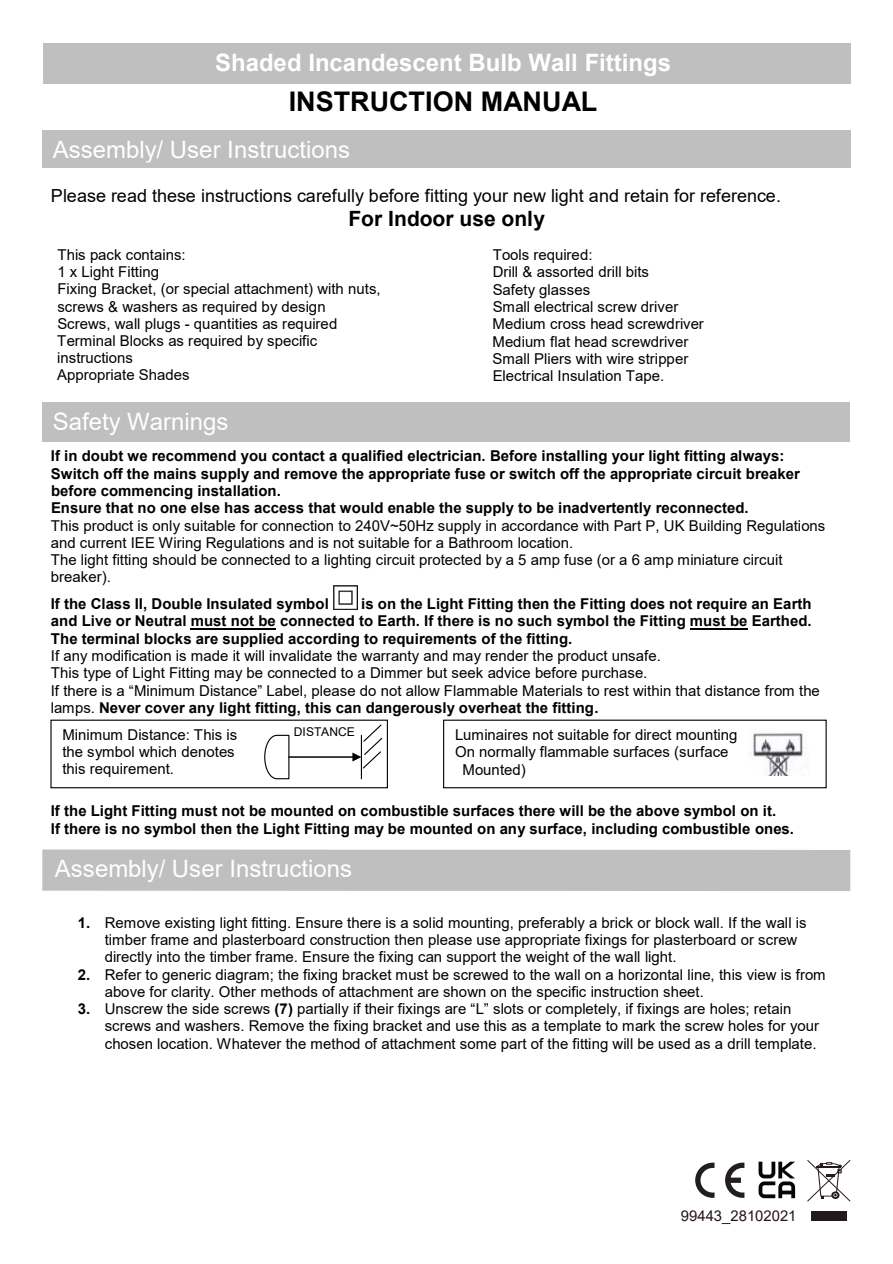
<style>
.page{position:relative;width:893px;height:1264px;background:#fff}
.page>*{position:absolute;margin:0;border:0;box-sizing:border-box;transform-origin:0 0}
.t1{font:700 27px "Arial";color:#000}
.t2{font:24px "Arial";color:#fff}
.t3{font:700 24px "Arial";color:#fff}
.t4{font:700 21px "Arial";letter-spacing:-.005em;color:#000}
.t5{font:18px "Arial";color:#000}
.t6{font:15px/17.2px "Arial";color:#000}
.t7{font:700 15px/17.2px "Arial";letter-spacing:.005em;color:#000}
.t8{font:14.85px "Arial";color:#251411}
.t9{font:12px "Arial";letter-spacing:-.005em;color:#000}
.s1{font-weight:700}
</style>
<div class="page">
<div style="left:42px;top:131px;width:809px;height:37px;background:#bfbfbf"></div>
<img style="left:334px;top:585px;width:23px;height:24px">
<hr style="left:191px;top:627px;width:85px;height:2px;background:#000">
<hr style="left:690px;top:627px;width:58px;height:2px;background:#000">
<div style="left:42px;top:849px;width:808px;height:41px;background:#bfbfbf"></div>
<div style="left:43px;top:43px;width:807px;height:40px;background:#bfbfbf"></div>
<div style="left:43px;top:402px;width:807px;height:39px;background:#bfbfbf"></div>
<div style="left:50px;top:719px;width:338px;height:69px;background:#fff;border:1px solid #000"></div>
<div style="left:443px;top:719px;width:384px;height:69px;background:#fff;border:1px solid #000"></div>
<svg style="left:264px;top:734px;width:26px;height:45px"></svg>
<hr style="left:289px;top:756px;width:65px;height:1px;background:#000">
<hr style="left:361px;top:735px;width:1px;height:43px;background:#000">
<svg style="left:352px;top:724px;width:31px;height:45px"></svg>
<img style="left:753px;top:732px;width:50px;height:43px">
<svg style="left:695px;top:1162px;width:20px;height:35px"></svg>
<svg style="left:725px;top:1162px;width:19px;height:35px"></svg>
<svg style="left:759px;top:1161px;width:36px;height:36px"></svg>
<svg style="left:807px;top:1160px;width:44px;height:41px"></svg>
<div style="left:811px;top:1210px;width:36px;height:10px;background:#23181a"></div>
<h2 class="t3" style="left:215px;top:46px;width:458px">Shaded Incandescent Bulb Wall Fittings</h2>
<h1 class="t1" style="left:289px;top:83px;width:310px">INSTRUCTION MANUAL</h1>
<h2 class="t2" style="left:53px;top:133px;width:299px">Assembly/ User Instructions</h2>
<p class="t5" style="left:51px;top:183px;width:732px">Please read these instructions carefully before fitting your new light and retain for reference.</p>
<h3 class="t4" style="left:348px;top:203px;width:198px">For Indoor use only</h3>
<p class="t6" style="left:57px;top:246px;width:325px">This pack contains:<br>1 x Light Fitting<br>Fixing Bracket, (or special attachment) with nuts, screws &amp; washers as required by design<br>Screws, wall plugs - quantities as required<br>Terminal Blocks as required by specific instructions<br>Appropriate Shades</p>
<p class="t6" style="left:493px;top:246px;width:213px">Tools required:<br>Drill &amp; assorted drill bits<br>Safety glasses<br>Small electrical screw driver<br>Medium cross head screwdriver<br>Medium flat head screwdriver<br>Small Pliers with wire stripper<br>Electrical Insulation Tape.</p>
<h2 class="t2" style="left:53px;top:405px;width:177px">Safety Warnings</h2>
<p class="t7" style="left:51px;top:447px;width:750px">If in doubt we recommend you contact a qualified electrician. Before installing your light fitting always:<br>Switch off the mains supply and remove the appropriate fuse or switch off the appropriate circuit breaker before commencing installation.<br>Ensure that no one else has access that would enable the supply to be inadvertently reconnected.</p>
<p class="t6" style="left:51px;top:516px;width:776px">This product is only suitable for connection to 240V~50Hz supply in accordance with Part P, UK Building Regulations and current IEE Wiring Regulations and is not suitable for a Bathroom location.<br>The light fitting should be connected to a lighting circuit protected by a 5 amp fuse (or a 6 amp miniature circuit breaker).</p>
<p class="t7" style="left:51px;top:595px;width:280px">If the Class II, Double Insulated symbol</p>
<p class="t7" style="left:51px;top:595px;width:762px;text-align:justify;text-indent:310px">is on the Light Fitting then the Fitting does not require an Earth and Live or Neutral must not be connected to Earth. If there is no such symbol the Fitting must be Earthed.<br>The terminal blocks are supplied according to requirements of the fitting.</p>
<p class="t6" style="left:51px;top:647px;width:771px">If any modification is made it will invalidate the warranty and may render the product unsafe.<br>This type of Light Fitting may be connected to a Dimmer but seek advice before purchase.<br>If there is a “Minimum Distance” Label, please do not allow Flammable Materials to rest within that distance from the lamps. <span class="s1">Never cover any light fitting, this can dangerously overheat the fitting.</span></p>
<p class="t9" style="left:294px;top:723px;width:62px">DISTANCE</p>
<p class="t6" style="left:62px;top:725px;width:176px">Minimum Distance: This is the symbol which denotes this requirement.</p>
<p class="t6" style="left:455px;top:725px;width:284px">Luminaires not suitable for direct mounting</p>
<p class="t6" style="left:455px;top:743px;width:275px">On normally flammable surfaces (surface</p>
<p class="t6" style="left:463px;top:760px;width:65px">Mounted)</p>
<p class="t7" style="left:51px;top:802px;width:745px">If the Light Fitting must not be mounted on combustible surfaces there will be the above symbol on it.<br>If there is no symbol then the Light Fitting may be mounted on any surface, including combustible ones.</p>
<h2 class="t2" style="left:55px;top:851px;width:299px">Assembly/ User Instructions</h2>
<p class="t6" style="left:105px;top:913px;width:703px;text-indent:-27px"><span class="s1">1.</span> Remove existing light fitting. Ensure there is a solid mounting, preferably a brick or block wall. If the wall is timber frame and plasterboard construction then please use appropriate fixings for plasterboard or screw directly into the timber frame. Ensure the fixing can support the weight of the wall light.</p>
<p class="t6" style="left:105px;top:965px;width:722px;text-indent:-27px"><span class="s1">2.</span> Refer to generic diagram; the fixing bracket must be screwed to the wall on a horizontal line, this view is from above for clarity. Other methods of attachment are shown on the specific instruction sheet.</p>
<p class="t6" style="left:105px;top:999px;width:716px;text-indent:-27px"><span class="s1">3.</span> Unscrew the side screws <span class="s1">(7)</span> partially if their fixings are “L” slots or completely, if fixings are holes; retain screws and washers. Remove the fixing bracket and use this as a template to mark the screw holes for your chosen location. Whatever the method of attachment some part of the fitting will be used as a drill template.</p>
<p class="t8" style="left:681px;top:1204px;width:117px">99443_28102021</p>
</div>
